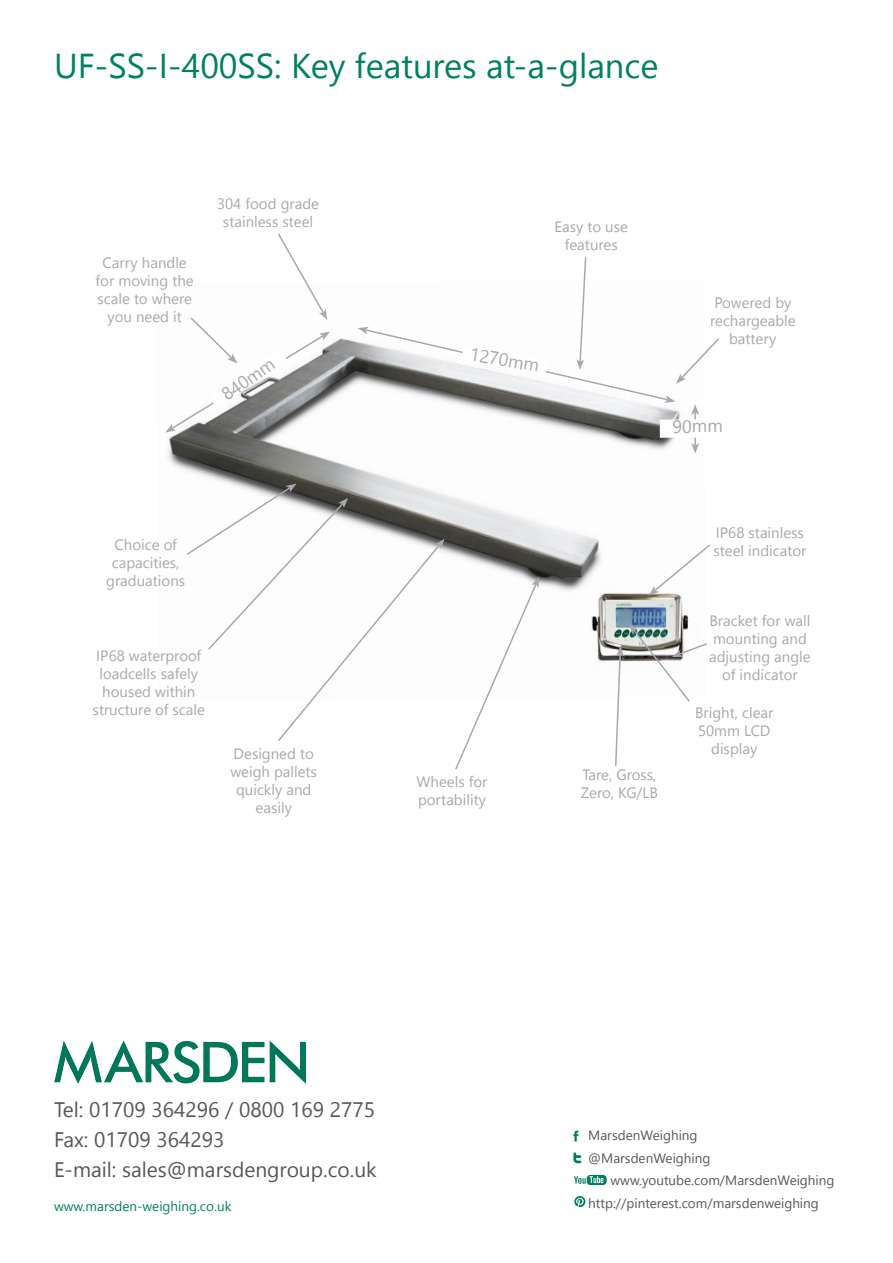
<style>
.page{position:relative;width:893px;height:1263px;background:#fff}
.page>*{position:absolute;margin:0;border:0;box-sizing:border-box;transform-origin:0 0}
.t1{font:34.5px "Leelawadee UI";color:#008061}
.t2{font:21px/30px "Leelawadee UI";color:#57585a}
.t3{font:18px "Leelawadee UI";color:#a8a9ad}
.t4{font:15px/18px "Leelawadee UI";color:#a8a9ad;text-align:center}
.t5{font:13.5px "Leelawadee UI";color:#57585a}
.t6{font:13.5px "Leelawadee UI";color:#008061}
</style>
<div class="page">
<img style="left:167px;top:338px;width:522px;height:323px">
<svg style="left:573px;top:1152px;width:8px;height:11px"></svg>
<svg style="left:573px;top:1131px;width:5px;height:10px"></svg>
<svg style="left:574px;top:1175px;width:33px;height:10px"></svg>
<svg style="left:574px;top:1196px;width:11px;height:11px"></svg>
<img style="left:54px;top:1041px;width:252px;height:43px">
<svg style="left:454px;top:577px;width:85px;height:193px"></svg>
<svg style="left:649px;top:543px;width:61px;height:53px"></svg>
<svg style="left:185px;top:483px;width:260px;height:258px"></svg>
<svg style="left:614px;top:624px;width:93px;height:142px"></svg>
<svg style="left:165px;top:233px;width:165px;height:200px"></svg>
<hr style="left:694px;top:412px;width:2px;height:34px;background:#a8a9ad">
<svg style="left:358px;top:257px;width:361px;height:158px"></svg>
<svg style="left:691px;top:443px;width:8px;height:11px"></svg>
<div style="left:660px;top:419px;width:76px;height:19px;background:#fff"></div>
<h1 class="t1" style="left:54px;top:42px;width:606px">UF-SS-I-400SS: Key features at-a-glance</h1>
<p class="t4" style="left:96px;top:252px;width:100px">Carry handle for moving the scale to where you need it</p>
<p class="t4" style="left:217px;top:194px;width:103px">304 food grade stainless steel</p>
<p class="t3" style="left:216px;top:386px;width:62px;rotate:-35deg">840mm</p>
<p class="t4" style="left:106px;top:534px;width:81px">Choice of capacities, graduations</p>
<p class="t4" style="left:93px;top:645px;width:114px">IP68 waterproof loadcells safely housed within structure of scale</p>
<p class="t4" style="left:230px;top:744px;width:88px">Designed to weigh pallets quickly and easily</p>
<p class="t4" style="left:554px;top:217px;width:75px">Easy to use features</p>
<p class="t3" style="left:472px;top:341px;width:71px;rotate:10deg">1270mm</p>
<p class="t4" style="left:710px;top:293px;width:87px">Powered by rechargeable battery</p>
<p class="t3" style="left:672px;top:414px;width:52px">90mm</p>
<p class="t4" style="left:416px;top:772px;width:72px;text-align:left">Wheels for portability</p>
<p class="t4" style="left:581px;top:765px;width:79px;text-align:left">Tare, Gross,<br>Zero, KG/LB</p>
<p class="t4" style="left:713px;top:522px;width:94px;text-align:left">IP68 stainless steel indicator</p>
<p class="t4" style="left:709px;top:611px;width:103px">Bracket for wall mounting and adjusting angle of indicator</p>
<p class="t4" style="left:695px;top:703px;width:80px">Bright, clear<br>50mm LCD display</p>
<h2 class="t2" style="left:54px;top:1093px;width:324px">Tel: 01709 364296 / 0800 169 2775<br>Fax: 01709 364293<br>E-mail: sales@marsdengroup.co.uk</h2>
<p class="t6" style="left:54px;top:1197px;width:179px">www.marsden-weighing.co.uk</p>
<p class="t5" style="left:588px;top:1126px;width:111px">MarsdenWeighing</p>
<p class="t5" style="left:588px;top:1148px;width:124px">@MarsdenWeighing</p>
<p class="t5" style="left:610px;top:1171px;width:225px">www.youtube.com/MarsdenWeighing</p>
<p class="t5" style="left:588px;top:1193px;width:232px">http://pinterest.com/marsdenweighing</p>
</div>
